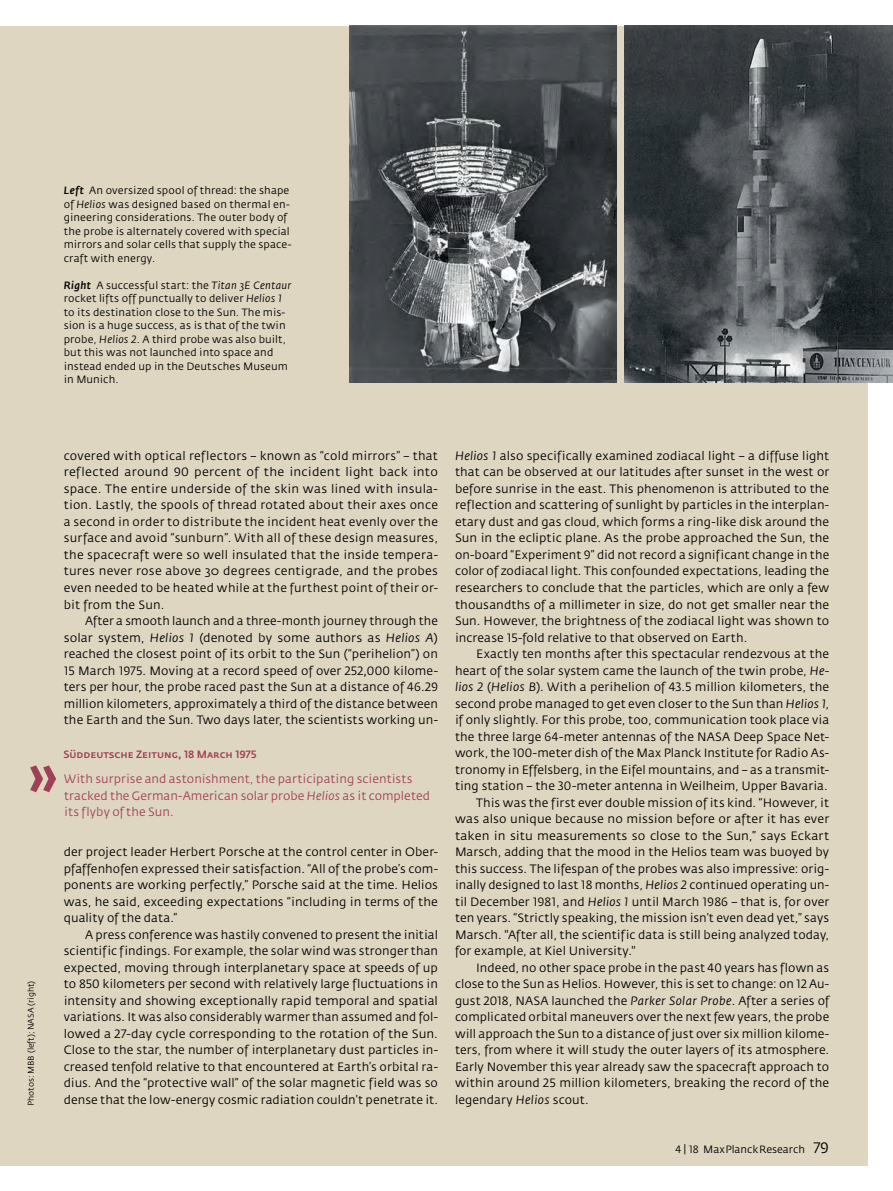
<style>
.page{position:relative;width:893px;height:1191px;background:#fff}
.page>*{position:absolute;margin:0;border:0;box-sizing:border-box;transform-origin:0 0}
.t1{font:500 60px "Fedra Sans";color:#9f4059}
.t2{font:12px/16.5px "Fedra Sans";letter-spacing:.005em;color:#000;text-align:justify}
.t3{font:12px/16.5px "Fedra Sans";letter-spacing:.005em;color:#9f4059}
.t4{font:10.5px/13.5px "Fedra Sans";letter-spacing:.01em;color:#000}
.t5{font:10.5px "Fedra Sans Medium SC";color:#9f4059}
.t6{font:8.25px "Fedra Sans";color:#000}
.s1{font-weight:500;font-style:italic}
.s2{font-style:italic}
.s3{font-family:"Fedra Sans Book SC Italic"}
.s4{font-family:"Fedra Sans Book SC"}
.s5{font-family:"Fedra Sans Book SC";font-size:15px}
</style>
<div class="page">
<div style="left:0;top:26px;width:867px;height:1139px;background:#dfd6c1"></div>
<img style="left:349px;top:26px;width:267px;height:356px">
<img style="left:625px;top:26px;width:268px;height:356px">
<p class="t4" style="left:64px;top:184px;width:229px"><span class="s1">Left</span> An oversized spool of thread: the shape of <span class="s2">Helios</span> was designed based on thermal en&shy;gineering considerations. The outer body of the probe is alternately covered with special mirrors and solar cells that supply the space&shy;craft with energy.</p>
<p class="t4" style="left:64px;top:278px;width:229px"><span class="s1">Right</span> A successful start: the <span class="s2">Titan 3E Centaur </span>rocket lifts off punctually to deliver <span class="s2">Helios</span> <span class="s3">1 </span>to its destination close to the Sun. The mis&shy;sion is a huge success, as is that of the twin probe, <span class="s2">Helios</span> <span class="s3">2</span>. A third probe was also built, but this was not launched into space and instead ended up in the Deutsches Museum in Munich.</p>
<p class="t2" style="left:64px;top:448px;width:376px">covered with optical reflectors – known as “cold mirrors” – that reflected around <span class="s4">90</span> percent of the incident light back into space. The entire underside of the skin was lined with insula&shy;tion. Lastly, the spools of thread rotated about their axes once a second in order to distribute the incident heat evenly over the surface and avoid “sunburn”. With all of these design measures, the spacecraft were so well insulated that the inside tempera&shy;tures never rose above 30 degrees centigrade, and the probes even needed to be heated while at the furthest point of their or&shy;bit from the Sun.</p>
<p class="t2" style="left:64px;top:613px;width:376px;text-indent:21px">After a smooth launch and a three-month journey through the solar system, <span class="s2">Helios</span> <span class="s3">1</span> (denoted by some authors as <span class="s2">Helios A</span>) reached the closest point of its orbit to the Sun (“perihelion”) on <span class="s4">15</span> March <span class="s4">1975</span>. Moving at a record speed of over <span class="s4">252,000</span> kilome&shy;ters per hour, the probe raced past the Sun at a distance of <span class="s4">46.29 </span>million kilometers, approximately a third of the distance between the Earth and the Sun. Two days later, the scientists working un-</p>
<p class="t5" style="left:63px;top:748px;width:195px">Süddeutsche Zeitung, 18 March 1975</p>
<h1 class="t1" style="left:29px;top:739px;width:31px">»</h1>
<p class="t3" style="left:64px;top:771px;width:367px">With surprise and astonishment, the participating scientists tracked the German-American solar probe <span class="s2">Helios</span> as it completed its flyby of the Sun.</p>
<p class="t6" style="left:27px;top:1106px;width:127px;rotate:-90deg">Photos: MBB (left); NASA (right)</p>
<p class="t2" style="left:64px;top:844px;width:376px">der project leader Herbert Porsche at the control center in Ober&shy;pfaffenhofen expressed their satisfaction. “All of the probe’s com&shy;ponents are working perfectly,” Porsche said at the time. Helios was, he said, exceeding expectations “including in terms of the quality of the data.”</p>
<p class="t2" style="left:64px;top:926px;width:376px;text-indent:21px">A press conference was hastily convened to present the initial scientific findings. For example, the solar wind was stronger than expected, moving through interplanetary space at speeds of up to <span class="s4">850</span> kilometers per second with relatively large fluctuations in intensity and showing exceptionally rapid temporal and spatial variations. It was also considerably warmer than assumed and fol&shy;lowed a <span class="s4">27</span>-day cycle corresponding to the rotation of the Sun.<br>Close to the star, the number of interplanetary dust particles in&shy;creased tenfold relative to that encountered at Earth’s orbital ra&shy;dius. And the “protective wall” of the solar magnetic field was so dense that the low-energy cosmic radiation couldn’t penetrate it.</p>
<p class="t2" style="left:455px;top:448px;width:376px"><span class="s2">Helios</span> <span class="s3">1</span> also specifically examined zodiacal light – a diffuse light that can be observed at our latitudes after sunset in the west or before sunrise in the east. This phenomenon is attributed to the reflection and scattering of sunlight by particles in the interplan&shy;etary dust and gas cloud, which forms a ring-like disk around the Sun in the ecliptic plane. As the probe approached the Sun, the on-board “Experiment <span class="s4">9</span>” did not record a significant change in the color of zodiacal light. This confounded expectations, leading the researchers to conclude that the particles, which are only a few thousandths of a millimeter in size, do not get smaller near the Sun. However, the brightness of the zodiacal light was shown to increase <span class="s4">15</span>-fold relative to that observed on Earth.</p>
<p class="t2" style="left:476px;top:646px;width:354px">Exactly ten months after this spectacular rendezvous at the</p>
<p class="t2" style="left:455px;top:662px;width:376px">heart of the solar system came the launch of the twin probe, <span class="s2">He-</span></p>
<p class="t2" style="left:455px;top:679px;width:376px"><span class="s2">lios</span> <span class="s3">2</span> (<span class="s2">Helios B</span>). With a perihelion of <span class="s4">43.5</span> million kilometers, the</p>
<p class="t2" style="left:455px;top:695px;width:376px">second probe managed to get even closer to the Sun than <span class="s2">Helios</span> <span class="s3">1</span>,</p>
<p class="t2" style="left:455px;top:712px;width:376px">if only slightly. For this probe, too, communication took place via</p>
<p class="t2" style="left:455px;top:728px;width:376px">the three large <span class="s4">64</span>-meter antennas of the NASA Deep Space Net-</p>
<p class="t2" style="left:455px;top:745px;width:376px">work, the <span class="s4">100</span>-meter dish of the Max Planck Institute for Radio As-</p>
<p class="t2" style="left:455px;top:761px;width:376px">tronomy in Effelsberg, in the Eifel mountains, and – as a transmit-</p>
<p class="t2" style="left:455px;top:778px;width:374px">ting station – the <span class="s4">30</span>-meter antenna in Weilheim, Upper Bavaria.</p>
<p class="t2" style="left:476px;top:794px;width:354px">This was the first ever double mission of its kind. “However, it</p>
<p class="t2" style="left:455px;top:811px;width:376px">was also unique because no mission before or after it has ever</p>
<p class="t2" style="left:455px;top:827px;width:376px">taken in situ measurements so close to the Sun,” says Eckart</p>
<p class="t2" style="left:455px;top:844px;width:376px">Marsch, adding that the mood in the Helios team was buoyed by</p>
<p class="t2" style="left:455px;top:860px;width:376px">this success. The lifespan of the probes was also impressive: orig-</p>
<p class="t2" style="left:455px;top:877px;width:376px">inally designed to last <span class="s4">18</span> months, <span class="s2">Helios</span> <span class="s3">2</span> continued operating un-</p>
<p class="t2" style="left:455px;top:893px;width:376px">til December <span class="s4">1981</span>, and <span class="s2">Helios</span> <span class="s3">1</span> until March <span class="s4">1986</span> – that is, for over</p>
<p class="t2" style="left:455px;top:910px;width:376px">ten years. “Strictly speaking, the mission isn’t even dead yet,” says</p>
<p class="t2" style="left:455px;top:926px;width:376px">Marsch. "After all, the scientific data is still being analyzed today,</p>
<p class="t2" style="left:455px;top:943px;width:182px">for example, at Kiel University."</p>
<p class="t2" style="left:476px;top:959px;width:354px">Indeed, no other space probe in the past <span class="s4">40</span> years has flown as</p>
<p class="t2" style="left:455px;top:976px;width:376px">close to the Sun as Helios. However, this is set to change: on <span class="s4">12</span> Au-</p>
<p class="t2" style="left:455px;top:992px;width:376px">gust <span class="s4">2018</span>, NASA launched the <span class="s2">Parker Solar Probe</span>. After a series of</p>
<p class="t2" style="left:455px;top:1009px;width:376px">complicated orbital maneuvers over the next few years, the probe</p>
<p class="t2" style="left:455px;top:1025px;width:376px">will approach the Sun to a distance of just over six million kilome-</p>
<p class="t2" style="left:455px;top:1042px;width:376px">ters, from where it will study the outer layers of its atmosphere.</p>
<p class="t2" style="left:455px;top:1058px;width:376px">Early November this year already saw the spacecraft approach to</p>
<p class="t2" style="left:455px;top:1075px;width:376px">within around <span class="s4">25</span> million kilometers, breaking the record of the</p>
<p class="t2" style="left:455px;top:1091px;width:135px">legendary <span class="s2">Helios</span> scout.</p>
<p class="t4" style="left:675px;top:1143px;width:155px"><span class="s4">4 | 18</span> MaxPlanckResearch <span class="s5">79</span></p>
</div>
